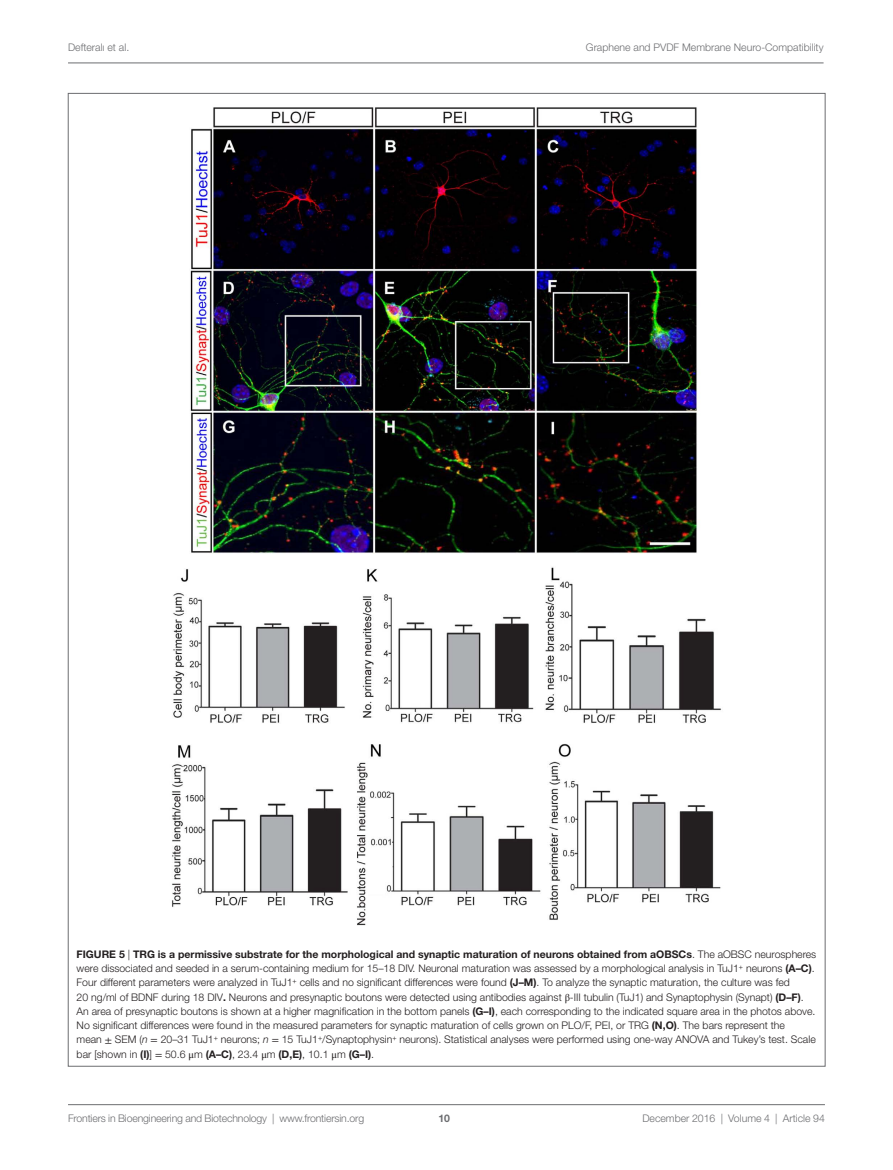
<style>
.page{position:relative;width:893px;height:1170px;background:#fff}
.page>*{position:absolute;margin:0;border:0;box-sizing:border-box;transform-origin:0 0}
.t1{font:300 10.5px/14.2px "Helvetica Neue LT Std";color:#231f20}
.t2{font:300 10.5px "Helvetica Neue LT Std";color:#6c6d70}
.t3{font:700 10.5px "Helvetica Neue LT Std";color:#6c6d70}
.s1{font-weight:700}
.s2{font-family:"STIX General";font-weight:400}
.s3{font-style:italic}
</style>
<div class="page">
<img style="left:172px;top:107px;width:549px;height:819px">
<hr style="left:68px;top:63px;width:756px;height:1px;background:#6c6d70">
<hr style="left:68px;top:1104px;width:757px;height:1px;background:#6c6d70">
<p class="t2" style="left:68px;top:41px;width:63px">Defteralı et al.</p>
<p class="t2" style="left:586px;top:41px;width:239px">Graphene and PVDF Membrane Neuro-Compatibility</p>
<p class="t1" style="left:77px;top:946px;width:741px"><span class="s1">FIG URE 5</span> | <span class="s1">TRG is a permissive substrate for the morphological and synaptic maturation of neurons obtained from aOBSCs</span>. The aOBSC neurospheres were dissociated and seeded in a serum-containing medium for 15–18 DIV. Neuronal maturation was assessed by a morphological analysis in TuJ1<sup>+</sup> neurons <span class="s1">(A–C)</span>.<br>Four different parameters were analyzed in TuJ1<sup>+</sup> cells and no significant differences were found <span class="s1">(J–M)</span>. To analyze the synaptic maturation, the culture was fed<br>20 ng/ml of BDNF during 18 DIV<span class="s1">.</span> Neurons and presynaptic boutons were detected using antibodies against <span class="s2">β</span>-III tubulin (TuJ1) and Synaptophysin (Synapt) <span class="s1">(D–F)</span>.<br>An area of presynaptic boutons is shown at a higher magnification in the bottom panels <span class="s1">(G–I)</span>, each corresponding to the indicated square area in the photos above.<br>No significant differences were found in the measured parameters for synaptic maturation of cells grown on PLO/F, PEI, or TRG <span class="s1">(N,O)</span>. The bars represent the<br>mean <span class="s2">±</span> SEM (<span class="s3">n</span> <span class="s2">=</span> 20–31 TuJ1<sup>+</sup> neurons; <span class="s3">n</span> <span class="s2">=</span> 15 TuJ1<sup>+</sup>/Synaptophysin<sup>+</sup> neurons). Statistical analyses were performed using one-way ANOVA and Tukey’s test. Scale bar [shown in <span class="s1">(I)</span>] <span class="s2">=</span> 50.6 <span class="s2">μ</span>m <span class="s1">(A–C)</span>, 23.4 <span class="s2">μ</span>m <span class="s1">(D,E)</span>, 10.1 <span class="s2">μ</span>m <span class="s1">(G–I)</span>.</p>
<p class="t2" style="left:68px;top:1111px;width:298px">Frontiers in Bioengineering and Biotechnology | www.frontiersin.org</p>
<p class="t2" style="left:642px;top:1111px;width:184px">December 2016 | Volume 4 | Article 94</p>
<p class="t3" style="left:439px;top:1111px;width:13px">10</p>
</div>
